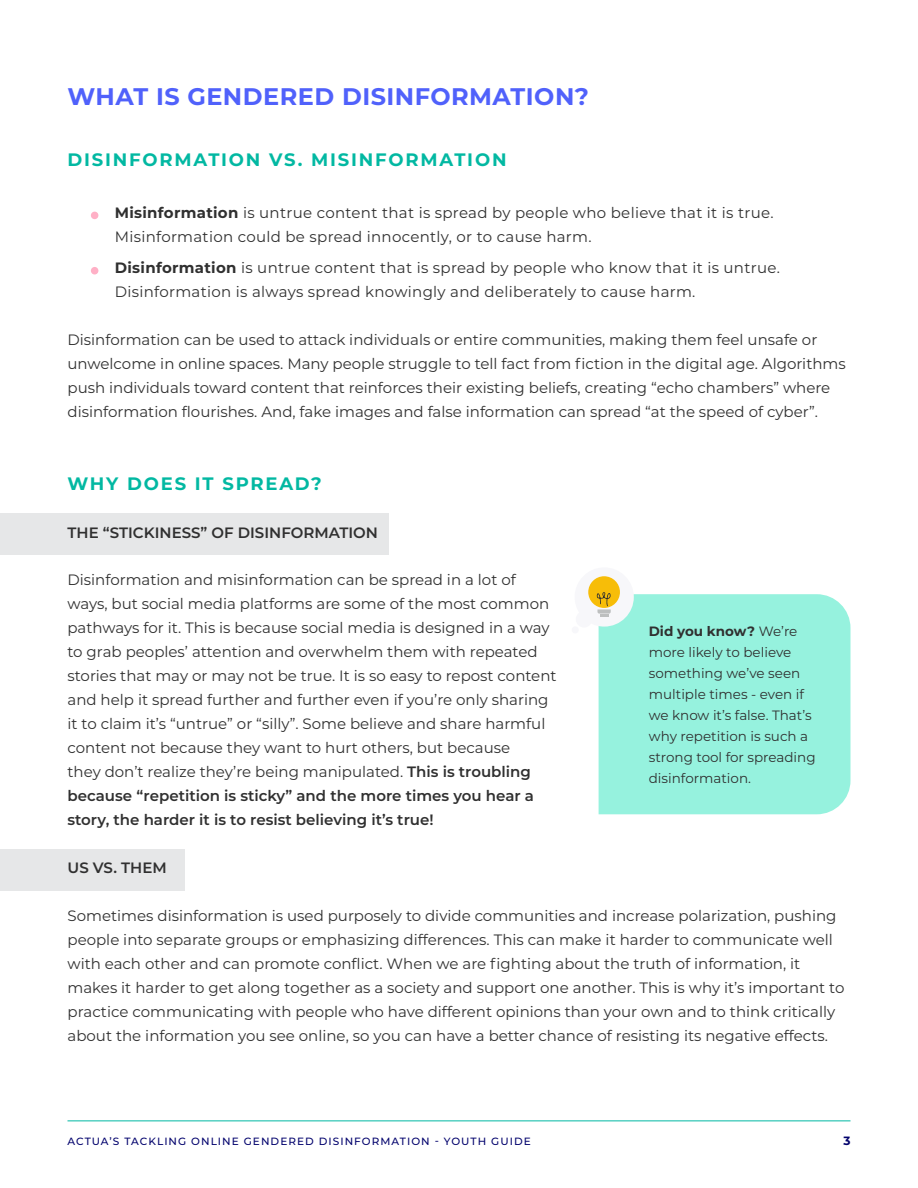
<style>
.page{position:relative;width:918px;height:1188px;background:#fff}
.page>*{position:absolute;margin:0;border:0;box-sizing:border-box;transform-origin:0 0}
.t1{font:700 24px "Montserrat";letter-spacing:.02em;color:#5061fb}
.t2{font:700 18px "Montserrat";letter-spacing:.1em;color:#02b8a2}
.t3{font:15px/24px "Montserrat";color:#303030}
.t4{font:15px/24px "Montserrat";letter-spacing:.02em;color:#303030}
.t5{font:600 15px "Montserrat";color:#303030}
.t6{font:13.5px/21px "Montserrat";color:#303030}
.t7{font:700 12px "Montserrat";color:#03036d}
.t8{font:500 10.5px "Montserrat";letter-spacing:.1em;color:#03036d}
.s1{font-weight:700}
.s2{font-weight:600}
</style>
<div class="page">
<hr style="left:68px;top:1120px;width:782px;height:1px;background:#01b8a4">
<div style="left:91px;top:212px;width:7px;height:7px;background:#ffb0c6;border-radius:50%"></div>
<div style="left:91px;top:267px;width:7px;height:7px;background:#ffb0c6;border-radius:50%"></div>
<div style="left:0;top:513px;width:389px;height:41px;background:#e6e7e8"></div>
<div style="left:0;top:849px;width:185px;height:41px;background:#e6e7e8"></div>
<div style="left:599px;top:594px;width:252px;height:220px;background:#96f2de"></div>
<svg style="left:588px;top:576px;width:46px;height:52px"></svg>
<div style="left:572px;top:626px;width:7px;height:7px;background:#f7f7fa;border-radius:50%"></div>
<h1 class="t1" style="left:68px;top:79px;width:523px">WHAT IS GENDERED DISINFORMATION?</h1>
<p class="t2" style="left:68px;top:147px;width:441px">DISINFORMATION VS. MISINFORMATION</p>
<p class="t4" style="left:115px;top:200px;width:661px"><span class="s1">Misinformation</span> is untrue content that is spread by people who believe that it is true.<br>Misinformation could be spread innocently, or to cause harm.</p>
<p class="t4" style="left:115px;top:255px;width:667px"><span class="s1">Disinformation</span> is untrue content that is spread by people who know that it is untrue.<br>Disinformation is always spread knowingly and deliberately to cause harm.</p>
<p class="t3" style="left:68px;top:328px;width:780px">Disinformation can be used to attack individuals or entire communities, making them feel unsafe or unwelcome in online spaces. Many people struggle to tell fact from fiction in the digital age. Algorithms push individuals toward content that reinforces their existing beliefs, creating “echo chambers” where disinformation flourishes. And, fake images and false information can spread “at the speed of cyber”.</p>
<p class="t2" style="left:68px;top:471px;width:256px">WHY DOES IT SPREAD?</p>
<p class="t5" style="left:68px;top:522px;width:312px">THE “STICKINESS” OF DISINFORMATION</p>
<p class="t3" style="left:68px;top:568px;width:491px">Disinformation and misinformation can be spread in a lot of ways, but social media platforms are some of the most common pathways for it. This is because social media is designed in a way to grab peoples’ attention and overwhelm them with repeated stories that may or may not be true. It is so easy to repost content and help it spread further and further even if you’re only sharing it to claim it’s “untrue” or “silly”. Some believe and share harmful content not because they want to hurt others, but because<br>they don’t realize they’re being manipulated. <span class="s2">This is troubling because “repetition is sticky” and the more times you hear a story, the harder it is to resist believing it’s true!</span></p>
<p class="t5" style="left:68px;top:857px;width:101px">US VS. THEM</p>
<p class="t3" style="left:68px;top:903px;width:778px">Sometimes disinformation is used purposely to divide communities and increase polarization, pushing people into separate groups or emphasizing differences. This can make it harder to communicate well with each other and can promote conflict. When we are fighting about the truth of information, it makes it harder to get along together as a society and support one another. This is why it’s important to practice communicating with people who have different opinions than your own and to think critically about the information you see online, so you can have a better chance of resisting its negative effects.</p>
<p class="t6" style="left:649px;top:620px;width:168px"><span class="s1">Did you know?</span> We’re more likely to believe something we’ve seen multiple times - even if we know it’s false. That’s why repetition is such a strong tool for spreading disinformation.</p>
<p class="t8" style="left:68px;top:1134px;width:465px">ACTUA’S TACKLING ONLINE GENDERED DISINFORMATION - YOUTH GUIDE</p>
<p class="t7" style="left:843px;top:1133px;width:9px">3</p>
</div>
